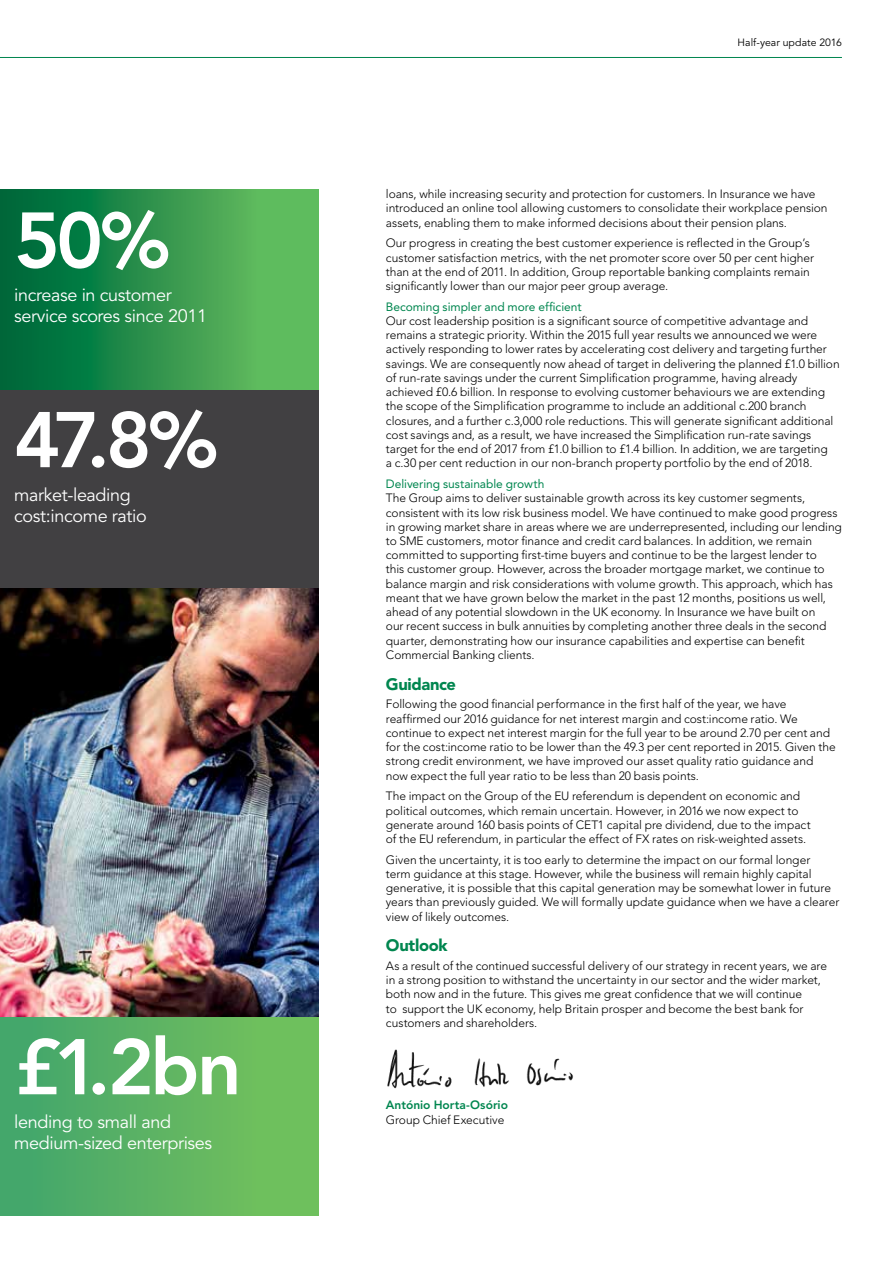
<style>
.page{position:relative;width:893px;height:1263px;background:#fff}
.page>*{position:absolute;margin:0;border:0;box-sizing:border-box;transform-origin:0 0}
.t1{font:800 78px "Avenir LT Std";letter-spacing:-.05em;color:#fff}
.t2{font:18px/21px "Avenir LT Std";letter-spacing:-.02em;color:#fff}
.t3{font:900 16.5px "Avenir LT Std";letter-spacing:-.02em;color:#00864f}
.t4{font:300 12px/14.2px "Avenir LT Std";letter-spacing:-.005em;color:#000}
.t5{font:12px "Avenir LT Std";letter-spacing:-.005em;color:#00864f}
.t6{font:800 12px "Avenir LT Std";color:#00864f}
.t7{font:10.5px "Avenir LT Std";letter-spacing:.005em;color:#000}
</style>
<div class="page">
<div style="left:0;top:1016px;width:319px;height:200px;background:linear-gradient(to right,#42a56c,#76c35b)"></div>
<div style="left:0;top:389px;width:319px;height:200px;background:#414042"></div>
<svg style="left:0;top:190px;width:319px;height:199px;background:#2f954d"></svg>
<img style="left:0;top:589px;width:319px;height:427px">
<img style="left:387px;top:1049px;width:186px;height:40px">
<hr style="left:0;top:57px;width:842px;height:1px;background:#00864f">
<h1 class="t1" style="left:14px;top:194px;width:158px">50%</h1>
<h2 class="t2" style="left:14px;top:285px;width:194px">increase in customer service scores since 2011</h2>
<h1 class="t1" style="left:14px;top:394px;width:206px">47.8%</h1>
<h2 class="t2" style="left:14px;top:485px;width:134px">market-leading cost:income ratio</h2>
<h1 class="t1" style="left:14px;top:1021px;width:229px">£1.2bn</h1>
<h2 class="t2" style="left:14px;top:1112px;width:199px">lending to small and medium-sized enterprises</h2>
<p class="t7" style="left:737px;top:37px;width:106px">Half-year update 2016</p>
<p class="t4" style="left:386px;top:187px;width:443px">loans, while increasing security and protection for customers. In Insurance we have introduced an online tool allowing customers to consolidate their workplace pension assets, enabling them to make informed decisions about their pension plans.</p>
<p class="t4" style="left:386px;top:236px;width:430px">Our progress in creating the best customer experience is reflected in the Group’s customer satisfaction metrics, with the net promoter score over 50 per cent higher than at the end of 2011. In addition, Group reportable banking complaints remain significantly lower than our major peer group average.</p>
<p class="t5" style="left:386px;top:300px;width:197px">Becoming simpler and more efficient</p>
<p class="t4" style="left:386px;top:314px;width:455px">Our cost leadership position is a significant source of competitive advantage and remains a strategic priority. Within the 2015 full year results we announced we were actively responding to lower rates by accelerating cost delivery and targeting further savings. We are consequently now ahead of target in delivering the planned £1.0 billion of run-rate savings under the current Simplification programme, having already achieved £0.6 billion. In response to evolving customer behaviours we are extending the scope of the Simplification programme to include an additional c.200 branch closures, and a further c.3,000 role reductions. This will generate significant additional cost savings and, as a result, we have increased the Simplification run-rate savings target for the end of 2017 from £1.0 billion to £1.4 billion. In addition, we are targeting<br>a c.30 per cent reduction in our non-branch property portfolio by the end of 2018.</p>
<p class="t5" style="left:386px;top:477px;width:160px">Delivering sustainable growth</p>
<p class="t4" style="left:386px;top:491px;width:458px">The Group aims to deliver sustainable growth across its key customer segments, consistent with its low risk business model. We have continued to make good progress in growing market share in areas where we are underrepresented, including our lending to SME customers, motor finance and credit card balances. In addition, we remain committed to supporting first-time buyers and continue to be the largest lender to<br>this customer group. However, across the broader mortgage market, we continue to balance margin and risk considerations with volume growth. This approach, which has meant that we have grown below the market in the past 12 months, positions us well, ahead of any potential slowdown in the UK economy. In Insurance we have built on<br>our recent success in bulk annuities by completing another three deals in the second quarter, demonstrating how our insurance capabilities and expertise can benefit Commercial Banking clients.</p>
<h3 class="t3" style="left:386px;top:674px;width:72px">Guidance</h3>
<p class="t4" style="left:386px;top:697px;width:451px">Following the good financial performance in the first half of the year, we have reaffirmed our 2016 guidance for net interest margin and cost:income ratio. We continue to expect net interest margin for the full year to be around 2.70 per cent and for the cost:income ratio to be lower than the 49.3 per cent reported in 2015. Given the strong credit environment, we have improved our asset quality ratio guidance and now expect the full year ratio to be less than 20 basis points.</p>
<p class="t4" style="left:386px;top:789px;width:426px">The impact on the Group of the EU referendum is dependent on economic and political outcomes, which remain uncertain. However, in 2016 we now expect to generate around 160 basis points of CET1 capital pre dividend, due to the impact of the EU referendum, in particular the effect of FX rates on risk-weighted assets.</p>
<p class="t4" style="left:386px;top:852px;width:455px">Given the uncertainty, it is too early to determine the impact on our formal longer<br>term guidance at this stage. However, while the business will remain highly capital generative, it is possible that this capital generation may be somewhat lower in future years than previously guided. We will formally update guidance when we have a clearer view of likely outcomes.</p>
<h3 class="t3" style="left:386px;top:936px;width:63px">Outlook</h3>
<p class="t4" style="left:386px;top:959px;width:443px">As a result of the continued successful delivery of our strategy in recent years, we are in a strong position to withstand the uncertainty in our sector and the wider market, both now and in the future. This gives me great confidence that we will continue<br>to support the UK economy, help Britain prosper and become the best bank for customers and shareholders.</p>
<p class="t6" style="left:386px;top:1098px;width:124px">António Horta-Osório</p>
<p class="t4" style="left:386px;top:1112px;width:120px">Group Chief Executive</p>
</div>
